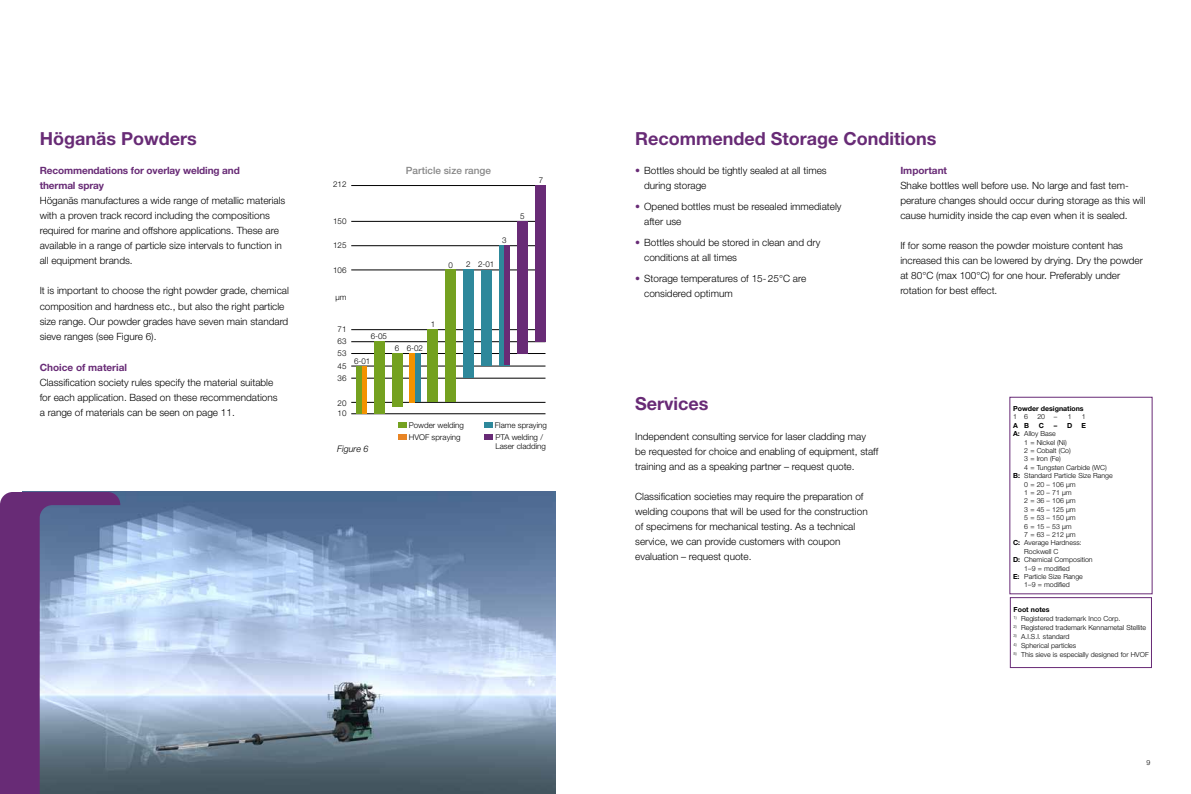
<style>
.page{position:relative;width:1191px;height:794px;background:#fff}
.page>*{position:absolute;margin:0;border:0;box-sizing:border-box;transform-origin:0 0}
.t1{font:700 18px "Helvetica Neue LT Std";color:#682b76}
.t2{font:300 10px/15px "Helvetica Neue LT Std";color:#000}
.t3{font:700 10px/15px "Helvetica Neue LT Std";letter-spacing:-.01em;color:#682b76}
.t4{font:500 10px "Helvetica Neue LT Std";color:#878787}
.t5{font:italic 300 9px "Helvetica Neue LT Std";color:#000}
.t6{font:300 8px/12.2px "Helvetica Neue LT Std";color:#000}
.t7{font:300 7px "Helvetica Neue LT Std";color:#000}
.t8{font:700 7px "Helvetica Neue LT Std";color:#000}
.s1{color:#682b76}
.s2{font-weight:700}
</style>
<div class="page">
<hr style="left:351px;top:221px;width:194px;height:1px;background:#000">
<hr style="left:351px;top:245px;width:194px;height:1px;background:#000">
<hr style="left:351px;top:185px;width:194px;height:1px;background:#000">
<hr style="left:351px;top:270px;width:194px;height:1px;background:#000">
<hr style="left:351px;top:329px;width:194px;height:1px;background:#000">
<hr style="left:351px;top:341px;width:194px;height:1px;background:#000">
<hr style="left:351px;top:353px;width:194px;height:1px;background:#000">
<hr style="left:351px;top:366px;width:194px;height:1px;background:#000">
<hr style="left:351px;top:378px;width:194px;height:1px;background:#000">
<hr style="left:351px;top:402px;width:194px;height:1px;background:#000">
<hr style="left:351px;top:413px;width:194px;height:1px;background:#000">
<div style="left:398px;top:422px;width:9px;height:5px;background:#74a120"></div>
<div style="left:485px;top:422px;width:8px;height:5px;background:#2e889b"></div>
<div style="left:398px;top:434px;width:9px;height:5px;background:#e88424"></div>
<div style="left:485px;top:434px;width:8px;height:5px;background:#682b76"></div>
<div style="left:445px;top:270px;width:11px;height:132px;background:#74a120"></div>
<div style="left:428px;top:329px;width:10px;height:73px;background:#74a120"></div>
<div style="left:463px;top:270px;width:10px;height:108px;background:#2e889b"></div>
<div style="left:481px;top:270px;width:10px;height:95px;background:#2e889b"></div>
<div style="left:517px;top:221px;width:10px;height:132px;background:#682b76"></div>
<div style="left:392px;top:353px;width:10px;height:54px;background:#74a120"></div>
<div style="left:374px;top:342px;width:10px;height:72px;background:#74a120"></div>
<div style="left:415px;top:353px;width:5px;height:49px;background:#2e889b"></div>
<div style="left:409px;top:353px;width:6px;height:49px;background:#f39200"></div>
<div style="left:535px;top:185px;width:11px;height:157px;background:#682b76"></div>
<div style="left:499px;top:245px;width:10px;height:120px;background:#2e889b"></div>
<div style="left:504px;top:245px;width:5px;height:120px;background:#682b76"></div>
<div style="left:356px;top:366px;width:10px;height:47px;background:#74a120"></div>
<hr style="left:362px;top:365px;width:4px;height:48px;background:#f39200">
<div style="left:1010px;top:597px;width:141px;height:71px;border:1px solid #682b76"></div>
<img style="left:120px;top:492px;width:436px;height:302px">
<svg style="left:0;top:492px;width:120px;height:302px"></svg>
<h1 class="t1" style="left:40px;top:127px;width:158px">Höganäs Powders</h1>
<h1 class="t1" style="left:635px;top:127px;width:303px">Recommended Storage Conditions</h1>
<p class="t3" style="left:40px;top:163px;width:202px">Recommendations for overlay welding and thermal spray</p>
<p class="t2" style="left:40px;top:193px;width:247px">Höganäs manufactures a wide range of metallic materials with a proven track record including the compositions required for marine and offshore applications. These are available in a range of particle size intervals to function in all equipment brands.</p>
<p class="t2" style="left:40px;top:283px;width:251px">It is important to choose the right powder grade, chemical composition and hardness etc., but also the right particle size range. Our powder grades have seven main standard sieve ranges (see Figure 6).</p>
<p class="t3" style="left:40px;top:359px;width:89px">Choice of material</p>
<p class="t2" style="left:40px;top:374px;width:239px">Classification society rules specify the material suitable for each application. Based on these recommendations a range of materials can be seen on page 11.</p>
<p class="t3" style="left:900px;top:163px;width:48px">Important</p>
<p class="t2" style="left:900px;top:178px;width:247px">Shake bottles well before use. No large and fast tem&shy;perature changes should occur during storage as this will cause humidity inside the cap even when it is sealed.</p>
<p class="t2" style="left:900px;top:238px;width:244px">If for some reason the powder moisture content has increased this can be lowered by drying. Dry the powder at 80°C (max 100°C) for one hour. Preferably under rotation for best effect.</p>
<p class="t4" style="left:406px;top:165px;width:87px">Particle size range</p>
<p class="t2" style="left:644px;top:163px;width:184px;text-indent:-9px"><span class="s1">•</span> Bottles should be tightly sealed at all times during storage</p>
<p class="t2" style="left:644px;top:199px;width:199px;text-indent:-9px"><span class="s1">•</span> Opened bottles must be resealed immediately after use</p>
<p class="t2" style="left:644px;top:234px;width:178px;text-indent:-9px"><span class="s1">•</span> Bottles should be stored in clean and dry conditions at all times</p>
<p class="t2" style="left:644px;top:270px;width:163px;text-indent:-9px"><span class="s1">•</span> Storage temperatures of 15- 25°C are considered optimum</p>
<p class="t6" style="left:538px;top:174px;width:6px">7</p>
<p class="t6" style="left:333px;top:178px;width:15px">212</p>
<p class="t6" style="left:520px;top:210px;width:6px">5</p>
<p class="t6" style="left:333px;top:214px;width:15px">150</p>
<p class="t6" style="left:333px;top:239px;width:15px">125</p>
<p class="t6" style="left:333px;top:264px;width:15px">106</p>
<p class="t6" style="left:502px;top:234px;width:6px">3</p>
<p class="t6" style="left:466px;top:258px;width:30px">2 2-01</p>
<p class="t6" style="left:448px;top:259px;width:6px">0</p>
<p class="t6" style="left:335px;top:291px;width:12px">μm</p>
<p class="t6" style="left:431px;top:318px;width:6px">1</p>
<p class="t6" style="left:337px;top:323px;width:10px;text-align:justify">71<br>63<br>53<br>45<br>36</p>
<p class="t6" style="left:337px;top:397px;width:10px;line-height:10.5px">20<br>10</p>
<p class="t6" style="left:371px;top:330px;width:18px">6-05</p>
<p class="t6" style="left:395px;top:342px;width:6px">6</p>
<p class="t6" style="left:407px;top:342px;width:18px">6-02</p>
<p class="t6" style="left:354px;top:355px;width:18px">6-01</p>
<h1 class="t1" style="left:635px;top:392px;width:75px">Services</h1>
<p class="t2" style="left:635px;top:428px;width:245px">Independent consulting service for laser cladding may be requested for choice and enabling of equipment, staff training and as a speaking partner – request quote.</p>
<p class="t2" style="left:635px;top:488px;width:234px">Classification societies may require the preparation of welding coupons that will be used for the construction of specimens for mechanical testing. As a technical service, we can provide customers with coupon evaluation – request quote.</p>
<p class="t8" style="left:1013px;top:404px;width:72px">Powder designations</p>
<p class="t7" style="left:1013px;top:412px;width:17px">1 6</p>
<p class="t7" style="left:1037px;top:412px;width:21px">20 –</p>
<p class="t7" style="left:1067px;top:412px;width:5px">1</p>
<p class="t7" style="left:1081px;top:412px;width:5px">1</p>
<p class="t8" style="left:1013px;top:421px;width:18px">A B</p>
<p class="t8" style="left:1038px;top:421px;width:7px">C</p>
<p class="t8" style="left:1053px;top:421px;width:20px">– D</p>
<p class="t8" style="left:1081px;top:421px;width:6px">E</p>
<p class="t7" style="left:1013px;top:429px;width:44px"><span class="s2">A:</span> Alloy Base</p>
<p class="t7" style="left:1024px;top:438px;width:44px">1 = Nickel (Ni)</p>
<p class="t7" style="left:1024px;top:446px;width:48px">2 = Cobalt (Co)</p>
<p class="t7" style="left:1024px;top:454px;width:38px">3 = Iron (Fe)</p>
<p class="t7" style="left:1024px;top:463px;width:84px">4 = Tungsten Carbide (WC)</p>
<p class="t7" style="left:1013px;top:471px;width:101px"><span class="s2">B:</span> Standard Particle Size Range</p>
<p class="t7" style="left:1024px;top:480px;width:53px">0 = 20 – 106 µm</p>
<p class="t7" style="left:1024px;top:488px;width:49px">1 = 20 – 71 µm</p>
<p class="t7" style="left:1024px;top:496px;width:53px">2 = 36 – 106 µm</p>
<p class="t7" style="left:1024px;top:505px;width:53px">3 = 45 – 125 µm</p>
<p class="t7" style="left:1024px;top:513px;width:53px">5 = 53 – 150 µm</p>
<p class="t7" style="left:1024px;top:522px;width:49px">6 = 15 – 53 µm</p>
<p class="t7" style="left:1024px;top:530px;width:53px">7 = 63 – 212 µm</p>
<p class="t7" style="left:1013px;top:538px;width:70px"><span class="s2">C:</span> Average Hardness:</p>
<p class="t7" style="left:1024px;top:547px;width:36px">Rockwell C</p>
<p class="t7" style="left:1013px;top:555px;width:81px"><span class="s2">D:</span> Chemical Composition</p>
<p class="t7" style="left:1024px;top:564px;width:47px">1–9 = modified</p>
<p class="t7" style="left:1013px;top:572px;width:71px"><span class="s2">E:</span> Particle Size Range</p>
<p class="t7" style="left:1024px;top:580px;width:47px">1–9 = modified</p>
<p class="t8" style="left:1013px;top:605px;width:37px">Foot notes</p>
<p class="t7" style="left:1013px;top:614px;width:108px"><sup>1)</sup> Registered trademark Inco Corp.</p>
<p class="t7" style="left:1013px;top:623px;width:134px"><sup>2)</sup> Registered trademark Kennametal Stellite</p>
<p class="t7" style="left:1013px;top:632px;width:57px"><sup>3)</sup> A.I.S.I. standard</p>
<p class="t7" style="left:1013px;top:641px;width:64px"><sup>4)</sup> Spherical particles</p>
<p class="t7" style="left:1013px;top:650px;width:137px"><sup>5)</sup> This sieve is especially designed for HVOF</p>
<p class="t6" style="left:409px;top:419px;width:57px">Powder welding</p>
<p class="t6" style="left:495px;top:419px;width:54px">Flame spraying</p>
<p class="t6" style="left:409px;top:430px;width:53px">HVOF spraying</p>
<p class="t6" style="left:495px;top:432px;width:52px;line-height:9.6px">PTA welding /<br>Laser cladding</p>
<p class="t5" style="left:337px;top:444px;width:33px">Figure 6</p>
<p class="t7" style="left:1146px;top:758px;width:5px">9</p>
</div>
